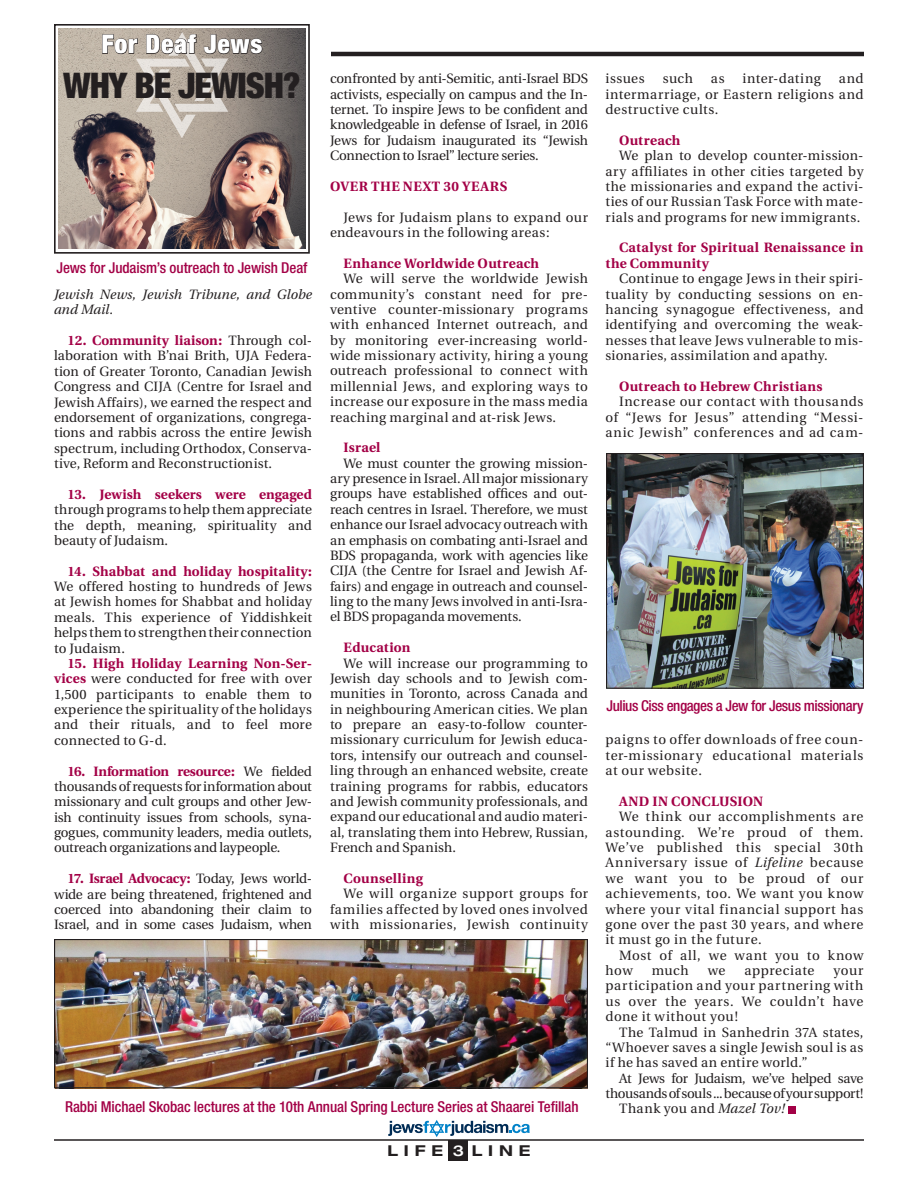
<style>
.page{position:relative;width:918px;height:1188px;background:#fff}
.page>*{position:absolute;margin:0;border:0;box-sizing:border-box;transform-origin:0 0}
.t1{font:900 condensed 35.4px "Helvetica Neue";letter-spacing:-.03em;color:#231f20}
.t2{font:900 condensed 25.8px "Helvetica Neue";letter-spacing:.03em;color:#fff}
.t3{font:500 condensed 15px "Helvetica Neue";letter-spacing:-.005em;color:#a30146}
.t4{font:500 condensed 15px "Helvetica Neue";letter-spacing:-.025em;color:#a30146}
.t5{font:700 expanded 15px "Helvetica Neue";letter-spacing:.39em;color:#231f20}
.t6{font:500 expanded 15px "Helvetica Neue";color:#fff}
.t7{font:13.5px/15.3px "Utopia";letter-spacing:.025em;color:#231f20;text-align:justify}
.headings_within_stor{font:700 13.5px/15.3px "Utopia";letter-spacing:.025em;color:#a30146}
.t8{font:13.5px/15.3px "Utopia";letter-spacing:-.025em;color:#231f20;text-align:right}
.t9{font:italic 13.5px/15.3px "Utopia";letter-spacing:.005em;color:#231f20}
.s1{font-weight:700;color:#a30146}
.s2{font-style:italic}
</style>
<div class="page">
<hr style="left:54px;top:1139px;width:810px;height:2px;background:#231f20">
<div style="left:449px;top:1140px;width:19px;height:21px;background:#231f20"></div>
<svg style="left:388px;top:1120px;width:142px;height:17px"></svg>
<hr style="left:54px;top:52px;width:810px;height:4px;background:#231f20">
<div style="left:788px;top:1106px;width:7px;height:7px;background:#a30146"></div>
<img style="left:608px;top:455px;width:254px;height:232px">
<div style="left:606px;top:453px;width:258px;height:236px;border:1px solid #231f20"></div>
<img style="left:56px;top:941px;width:530px;height:145px">
<div style="left:54px;top:939px;width:534px;height:149px;border:1px solid #231f20"></div>
<div style="left:44px;top:47px;width:287px;height:13px;background:#fff"></div>
<div style="left:54px;top:24px;width:256px;height:230px;border:2px solid #231f20"></div>
<img style="left:58px;top:28px;width:247px;height:220px">
<svg style="left:102px;top:32px;width:161px;height:106px"></svg>
<p class="t2" style="left:101px;top:28px;width:162px">For Deaf Jews</p>
<p class="t1" style="left:63px;top:63px;width:239px">WHY BE JEWISH?</p>
<p class="t3" style="left:56px;top:258px;width:252px">Jews for Judaism’s outreach to Jewish Deaf</p>
<p class="t9" style="left:54px;top:287px;width:259px">Jewish News, Jewish Tribune, and Globe and Mail.</p>
<p class="t7" style="left:54px;top:333px;width:259px;text-indent:14px"><span class="s1">12. Community liaison:</span> Through col&shy;laboration with B’nai Brith, UJA Federa&shy;tion of Greater Toronto, Canadian Jewish Congress and CIJA (Centre for Israel and Jewish Affairs), we earned the respect and endorsement of organizations, congrega&shy;tions and rabbis across the entire Jewish spectrum, including Orthodox, Conserva&shy;tive, Reform and Reconstructionist.</p>
<p class="t7" style="left:54px;top:487px;width:259px;text-indent:14px"><span class="s1">13. Jewish seekers were engaged </span>through programs to help them appreciate the depth, meaning, spirituality and beauty of Judaism.</p>
<p class="t7" style="left:54px;top:564px;width:260px;text-indent:14px"><span class="s1">14. Shabbat and holiday hospitality:<br></span>We offered hosting to hundreds of Jews at Jewish homes for Shabbat and holiday meals. This experience of Yiddishkeit helps them to strengthen their connection to Judaism.</p>
<p class="t7" style="left:54px;top:656px;width:259px;text-indent:14px"><span class="s1">15. High Holiday Learning Non-Ser&shy;vices</span> were conducted for free with over 1,500 participants to enable them to experience the spirituality of the holidays and their rituals, and to feel more connected to G-d.</p>
<p class="t7" style="left:54px;top:764px;width:260px;text-indent:14px"><span class="s1">16. Information resource:</span> We fielded thousands of requests for information about missionary and cult groups and other Jew&shy;ish continuity issues from schools, syna&shy;gogues, community leaders, media outlets, outreach organizations and laypeople.</p>
<p class="t7" style="left:54px;top:871px;width:259px;text-indent:14px"><span class="s1">17. Israel Advocacy:</span> Today, Jews world&shy;wide are being threatened, frightened and coerced into abandoning their claim to Israel, and in some cases Judaism, when</p>
<p class="t7" style="left:330px;top:71px;width:260px">confronted by anti-Semitic, anti-Israel BDS activists, especially on campus and the In&shy;ternet. To inspire Jews to be confident and knowledgeable in defense of Israel, in 2016<br>Jews for Judaism inaugurated its “Jewish Connection to Israel” lecture series.</p>
<p class="headings_within_stor" style="left:330px;top:179px;width:179px">OVER THE NEXT 30 YEARS</p>
<p class="t7" style="left:330px;top:210px;width:259px;text-indent:14px">Jews for Judaism plans to expand our endeavours in the following areas:</p>
<p class="headings_within_stor" style="left:344px;top:256px;width:197px">Enhance Worldwide Outreach</p>
<p class="t7" style="left:330px;top:271px;width:259px;text-indent:14px">We will serve the worldwide Jewish community’s constant need for pre&shy;ventive counter-missionary programs with enhanced Internet outreach, and by monitoring ever-increasing world&shy;wide missionary activity, hiring a young outreach professional to connect with millennial Jews, and exploring ways to increase our exposure in the mass media reaching marginal and at-risk Jews.</p>
<p class="headings_within_stor" style="left:344px;top:440px;width:38px">Israel</p>
<p class="t7" style="left:330px;top:456px;width:260px;text-indent:14px">We must counter the growing mission&shy;ary presence in Israel. All major missionary groups have established offices and out&shy;reach centres in Israel. Therefore, we must enhance our Israel advocacy outreach with an emphasis on combating anti-Israel and BDS propaganda, work with agencies like CIJA (the Centre for Israel and Jewish Af&shy;fairs) and engage in outreach and counsel&shy;ling to the many Jews involved in anti-Isra&shy;el BDS propaganda movements.</p>
<p class="headings_within_stor" style="left:344px;top:640px;width:69px">Education</p>
<p class="t7" style="left:330px;top:656px;width:259px;text-indent:14px">We will increase our programming to Jewish day schools and to Jewish com&shy;munities in Toronto, across Canada and in neighbouring American cities. We plan to prepare an easy-to-follow counter&shy;missionary curriculum for Jewish educa&shy;tors, intensify our outreach and counsel&shy;ling through an enhanced website, create training programs for rabbis, educators and Jewish community professionals, and expand our educational and audio materi&shy;al, translating them into Hebrew, Russian, French and Spanish.</p>
<p class="headings_within_stor" style="left:344px;top:871px;width:81px">Counselling</p>
<p class="t7" style="left:330px;top:886px;width:259px;text-indent:14px">We will organize support groups for families affected by loved ones involved with missionaries, Jewish continuity</p>
<p class="t3" style="left:65px;top:1098px;width:515px">Rabbi Michael Skobac lectures at the 10th Annual Spring Lecture Series at Shaarei Tefillah</p>
<p class="t6" style="left:453px;top:1141px;width:13px">3</p>
<p class="t5" style="left:387px;top:1142px;width:57px">LIFE</p>
<p class="t5" style="left:472px;top:1142px;width:60px">LINE</p>
<p class="t7" style="left:606px;top:71px;width:259px;text-indent:233px">and intermarriage, or Eastern religions and destructive cults.</p>
<p class="headings_within_stor" style="left:619px;top:133px;width:63px">Outreach</p>
<p class="t7" style="left:606px;top:148px;width:259px;text-indent:14px">We plan to develop counter-mission&shy;ary affiliates in other cities targeted by the missionaries and expand the activi&shy;ties of our Russian Task Force with mate&shy;rials and programs for new immigrants.</p>
<p class="headings_within_stor" style="left:606px;top:240px;width:259px;text-indent:14px">Catalyst for Spiritual Renaissance in the Community</p>
<p class="t7" style="left:606px;top:271px;width:259px;text-indent:14px">Continue to engage Jews in their spiri&shy;tuality by conducting sessions on en&shy;hancing synagogue effectiveness, and identifying and overcoming the weak&shy;nesses that leave Jews vulnerable to mis&shy;sionaries, assimilation and apathy.</p>
<p class="headings_within_stor" style="left:619px;top:379px;width:205px">Outreach to Hebrew Christians</p>
<p class="t7" style="left:606px;top:394px;width:259px;text-indent:14px">Increase our contact with thousands of “Jews for Jesus” attending “Messi&shy;anic Jewish” conferences and ad cam-</p>
<p class="t7" style="left:606px;top:71px;width:41px">issues</p>
<p class="t7" style="left:663px;top:71px;width:32px">such</p>
<p class="t7" style="left:711px;top:71px;width:15px">as</p>
<p class="t7" style="left:743px;top:71px;width:80px">inter-dating</p>
<p class="t4" style="left:606px;top:696px;width:259px">Julius Ciss engages a Jew for Jesus missionary</p>
<p class="t7" style="left:606px;top:733px;width:260px">paigns to offer downloads of free coun&shy;ter-missionary educational materials at our website.</p>
<p class="headings_within_stor" style="left:619px;top:794px;width:146px">AND IN CONCLUSION</p>
<p class="t7" style="left:606px;top:809px;width:260px;text-indent:14px">We think our accomplishments are astounding. We’re proud of them.<br>We’ve published this special 30th Anniversary issue of <span class="s2">Lifeline</span> because we want you to be proud of our achievements, too. We want you know where your vital financial support has gone over the past 30 years, and where it must go in the future.</p>
<p class="t7" style="left:606px;top:948px;width:260px;text-indent:14px">Most of all, we want you to know how</p>
<p class="t7" style="left:652px;top:963px;width:38px">much</p>
<p class="t7" style="left:708px;top:963px;width:19px">we</p>
<p class="t7" style="left:745px;top:963px;width:71px">appreciate</p>
<p class="t7" style="left:606px;top:963px;width:259px;text-indent:228px">your participation and your partnering with us over the years. We couldn’t have done it without you!</p>
<p class="t7" style="left:606px;top:1025px;width:259px;text-indent:14px">The Talmud in Sanhedrin 37A states, “Whoever saves a single Jewish soul is as if he has saved an entire world.”</p>
<p class="t8" style="left:606px;top:1071px;width:259px">At Jews for Judaism, we’ve helped save thousands of souls ... because of your support!</p>
<p class="t7" style="left:619px;top:1102px;width:167px">Thank you and <span class="s2">Mazel Tov!</span></p>
</div>
